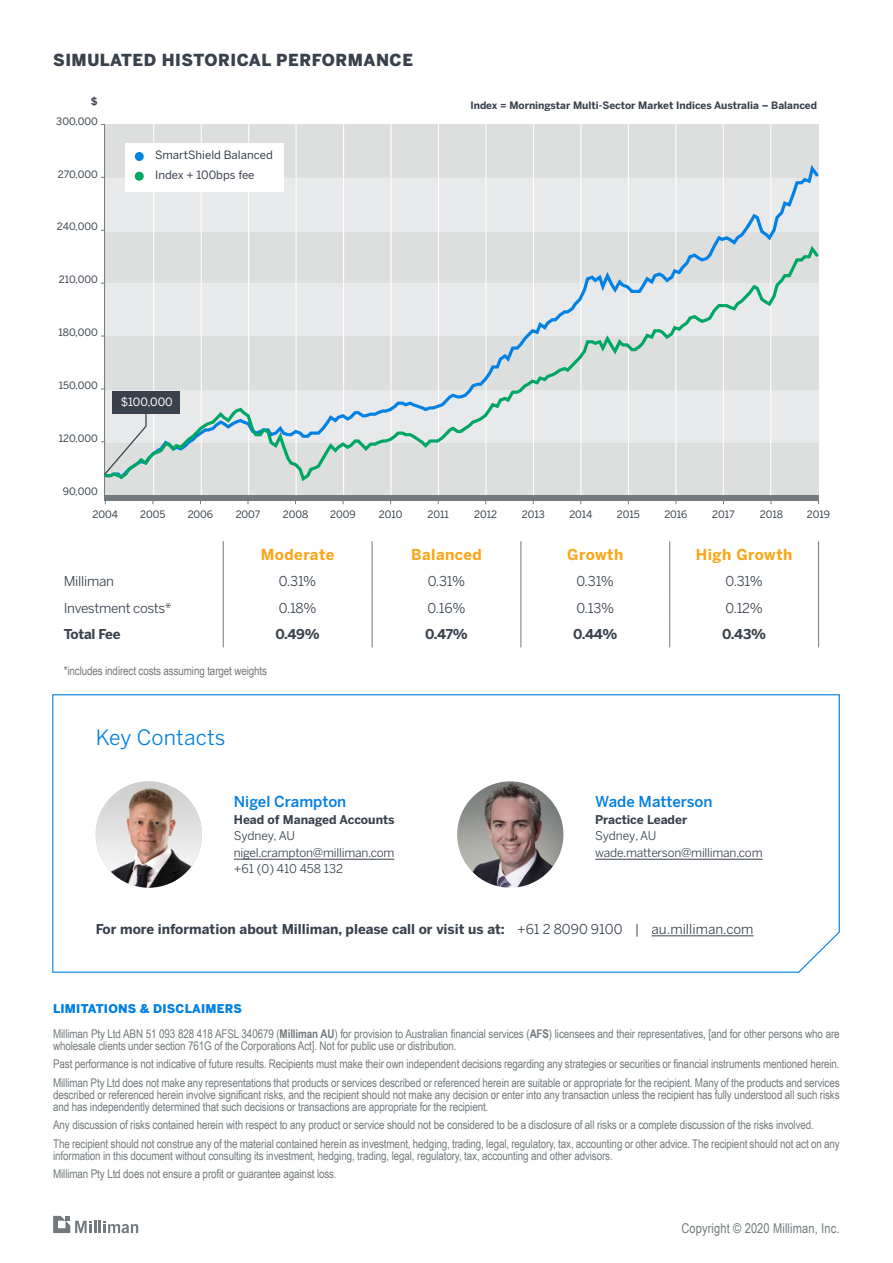
<style>
.page{position:relative;width:893px;height:1263px;background:#fff}
.page>*{position:absolute;margin:0;border:0;box-sizing:border-box;transform-origin:0 0}
.t1{font:21px "Benton Sans";letter-spacing:.005em;color:#0080e2}
.t2{font:900 16.5px "Benton Sans";letter-spacing:.03em;color:#38414c}
.t3{font:700 15px "Benton Sans";letter-spacing:.03em;color:#faa61a}
.t4{font:500 15px "Benton Sans";color:#0080e2}
.t5{font:700 13.5px "Benton Sans";color:#38414c}
.t6{font:13.5px "Benton Sans";letter-spacing:-.02em;color:#38414c}
.t7{font:13.5px "Arial Narrow";letter-spacing:.01em;color:#72797c}
.t8{font:700 13.5px "Benton Sans";letter-spacing:-.02em;color:#38414c}
.t9{font:12px/12px "Arial Narrow";letter-spacing:-.01em;color:#72797c}
.t10{font:12px/16.5px "Benton Sans";letter-spacing:-.02em;color:#38414c}
.t11{font:700 12px "Benton Sans";color:#38414c}
.t12{font:900 12px "Benton Sans";letter-spacing:.02em;color:#0080e2}
.t13{font:11.4px/19.8px "Benton Sans";color:#39414d}
.t14{font:11.4px "Benton Sans";color:#fff}
.t15{font:10.2px "Benton Sans";color:#39414d}
.t16{font:700 10.2px "Benton Sans";color:#39414d}
.s1{font-weight:400}
.s2{font-weight:700}
</style>
<div class="page">
<svg style="left:53px;top:1216px;width:85px;height:17px"></svg>
<svg style="left:52px;top:694px;width:788px;height:279px"></svg>
<hr style="left:595px;top:859px;width:168px;height:1px;background:#38414c">
<img style="left:457px;top:781px;width:106px;height:107px;border-radius:53px">
<hr style="left:234px;top:859px;width:160px;height:1px;background:#38414c">
<img style="left:96px;top:781px;width:106px;height:107px;border-radius:53px">
<hr style="left:652px;top:935px;width:102px;height:1px;background:#38414c">
<svg style="left:223px;top:541px;width:1px;height:106px"></svg>
<svg style="left:372px;top:541px;width:1px;height:106px"></svg>
<svg style="left:521px;top:541px;width:1px;height:106px"></svg>
<svg style="left:669px;top:541px;width:1px;height:106px"></svg>
<svg style="left:818px;top:541px;width:1px;height:106px"></svg>
<div style="left:104px;top:124px;width:715px;height:54px;background:#dddfdf"></div>
<div style="left:104px;top:442px;width:715px;height:53px;background:#dddfdf"></div>
<hr style="left:153px;top:124px;width:1px;height:371px;background:#fff">
<hr style="left:201px;top:124px;width:1px;height:371px;background:#fff">
<hr style="left:248px;top:124px;width:1px;height:371px;background:#fff">
<hr style="left:296px;top:124px;width:1px;height:371px;background:#fff">
<hr style="left:343px;top:124px;width:1px;height:371px;background:#fff">
<hr style="left:390px;top:124px;width:2px;height:371px;background:#fff">
<hr style="left:438px;top:124px;width:1px;height:371px;background:#fff">
<hr style="left:485px;top:124px;width:1px;height:371px;background:#fff">
<hr style="left:533px;top:124px;width:1px;height:371px;background:#fff">
<hr style="left:580px;top:124px;width:1px;height:371px;background:#fff">
<hr style="left:628px;top:124px;width:1px;height:371px;background:#fff">
<hr style="left:675px;top:124px;width:1px;height:371px;background:#fff">
<hr style="left:723px;top:124px;width:1px;height:371px;background:#fff">
<hr style="left:770px;top:124px;width:1px;height:371px;background:#fff">
<hr style="left:104px;top:124px;width:1px;height:376px;background:#727a7d">
<div style="left:105px;top:495px;width:714px;height:5px;background:#727a7d"></div>
<div style="left:125px;top:143px;width:159px;height:49px;background:#fff"></div>
<div style="left:135px;top:152px;width:9px;height:9px;background:#0081e3;border-radius:50%"></div>
<svg style="left:103px;top:161px;width:716px;height:81px"></svg>
<svg style="left:103px;top:242px;width:716px;height:242px"></svg>
<h2 class="t2" style="left:53px;top:50px;width:361px">SIMULATED HISTORICAL PERFORMANCE</h2>
<p class="t16" style="left:91px;top:95px;width:8px">$</p>
<p class="t16" style="left:470px;top:99px;width:348px">Index = Morningstar Multi-Sector Market Indices Australia – Balanced</p>
<p class="t13" style="left:155px;top:145px;width:119px">SmartShield Balanced<br>Index + 100bps fee</p>
<p class="t15" style="left:56px;top:115px;width:43px">300,000</p>
<p class="t15" style="left:58px;top:168px;width:41px">270,000</p>
<p class="t15" style="left:57px;top:221px;width:42px">240,000</p>
<p class="t15" style="left:59px;top:274px;width:41px">210,000</p>
<p class="t15" style="left:58px;top:327px;width:41px">180,000</p>
<p class="t15" style="left:59px;top:380px;width:41px">150,000</p>
<p class="t15" style="left:59px;top:433px;width:41px">120,000</p>
<p class="t15" style="left:63px;top:486px;width:36px">90,000</p>
<p class="t14" style="left:121px;top:395px;width:54px">$100,000</p>
<p class="t15" style="left:93px;top:508px;width:27px">2004</p>
<p class="t15" style="left:140px;top:508px;width:27px">2005</p>
<p class="t15" style="left:188px;top:508px;width:27px">2006</p>
<p class="t15" style="left:236px;top:508px;width:26px">2007</p>
<p class="t15" style="left:283px;top:508px;width:27px">2008</p>
<p class="t15" style="left:330px;top:508px;width:27px">2009</p>
<p class="t15" style="left:379px;top:508px;width:25px">2010</p>
<p class="t15" style="left:427px;top:508px;width:23px">2011</p>
<p class="t15" style="left:474px;top:508px;width:25px">2012</p>
<p class="t15" style="left:522px;top:508px;width:24px">2013</p>
<p class="t15" style="left:569px;top:508px;width:24px">2014</p>
<p class="t15" style="left:617px;top:508px;width:24px">2015</p>
<p class="t15" style="left:664px;top:508px;width:25px">2016</p>
<p class="t15" style="left:712px;top:508px;width:24px">2017</p>
<p class="t15" style="left:760px;top:508px;width:25px">2018</p>
<p class="t15" style="left:807px;top:508px;width:25px">2019</p>
<p class="t3" style="left:261px;top:545px;width:75px">Moderate</p>
<p class="t3" style="left:411px;top:545px;width:72px">Balanced</p>
<p class="t3" style="left:567px;top:545px;width:58px">Growth</p>
<p class="t3" style="left:696px;top:545px;width:98px">High Growth</p>
<p class="t6" style="left:64px;top:573px;width:52px">Milliman</p>
<p class="t6" style="left:279px;top:573px;width:39px">0.31%</p>
<p class="t6" style="left:428px;top:573px;width:39px">0.31%</p>
<p class="t6" style="left:577px;top:573px;width:39px">0.31%</p>
<p class="t6" style="left:725px;top:573px;width:39px">0.31%</p>
<p class="t6" style="left:64px;top:600px;width:109px">Investment costs*</p>
<p class="t6" style="left:279px;top:600px;width:39px">0.18%</p>
<p class="t6" style="left:428px;top:600px;width:39px">0.16%</p>
<p class="t6" style="left:576px;top:600px;width:39px">0.13%</p>
<p class="t6" style="left:725px;top:600px;width:39px">0.12%</p>
<p class="t8" style="left:64px;top:626px;width:58px">Total Fee</p>
<p class="t5" style="left:276px;top:626px;width:46px">0.49%</p>
<p class="t5" style="left:425px;top:626px;width:44px">0.47%</p>
<p class="t5" style="left:573px;top:626px;width:46px">0.44%</p>
<p class="t5" style="left:722px;top:626px;width:45px">0.43%</p>
<p class="t9" style="left:64px;top:664px;width:205px">*includes indirect costs assuming target weights</p>
<h1 class="t1" style="left:96px;top:725px;width:131px">Key Contacts</h1>
<p class="t4" style="left:234px;top:793px;width:114px">Nigel Crampton</p>
<p class="t11" style="left:234px;top:812px;width:162px">Head of Managed Accounts</p>
<p class="t10" style="left:234px;top:828px;width:162px">Sydney, AU nigel.crampton@milliman.com +61 (0) 410 458 132</p>
<p class="t4" style="left:595px;top:793px;width:119px">Wade Matterson</p>
<p class="t11" style="left:595px;top:812px;width:93px">Practice Leader</p>
<p class="t10" style="left:595px;top:828px;width:169px">Sydney, AU wade.matterson@milliman.com</p>
<p class="t5" style="left:96px;top:920px;width:659px">For more information about Milliman, please call or visit us at: <span class="s1">+61 2 8090 9100 | au.milliman.com</span></p>
<p class="t12" style="left:53px;top:1000px;width:190px">LIMITATIONS &amp; DISCLAIMERS</p>
<p class="t9" style="left:53px;top:1027px;width:788px">Milliman Pty Ltd ABN 51 093 828 418 AFSL 340679 (<span class="s2">Milliman AU</span>) for provision to Australian financial services (<span class="s2">AFS</span>) licensees and their representatives, [and for other persons who are wholesale clients under section 761G of the Corporations Act]. Not for public use or distribution.</p>
<p class="t9" style="left:53px;top:1054px;width:788px;line-height:18.3px">Past performance is not indicative of future results. Recipients must make their own independent decisions regarding any strategies or securities or financial instruments mentioned herein.<br>Milliman Pty Ltd does not make any representations that products or services described or referenced herein are suitable or appropriate for the recipient. Many of the products and services</p>
<p class="t9" style="left:53px;top:1088px;width:788px">described or referenced herein involve significant risks, and the recipient should not make any decision or enter into any transaction unless the recipient has fully understood all such risks and has independently determined that such decisions or transactions are appropriate for the recipient.</p>
<p class="t9" style="left:53px;top:1115px;width:788px;line-height:18.3px">Any discussion of risks contained herein with respect to any product or service should not be considered to be a disclosure of all risks or a complete discussion of the risks involved.<br>The recipient should not construe any of the material contained herein as investment, hedging, trading, legal, regulatory, tax, accounting or other advice. The recipient should not act on any</p>
<p class="t9" style="left:53px;top:1146px;width:561px;line-height:18.5px">information in this document without consulting its investment, hedging, trading, legal, regulatory, tax, accounting and other advisors.<br>Milliman Pty Ltd does not ensure a profit or guarantee against loss.</p>
<p class="t7" style="left:681px;top:1218px;width:160px">Copyright © 2020 Milliman, Inc.</p>
</div>
